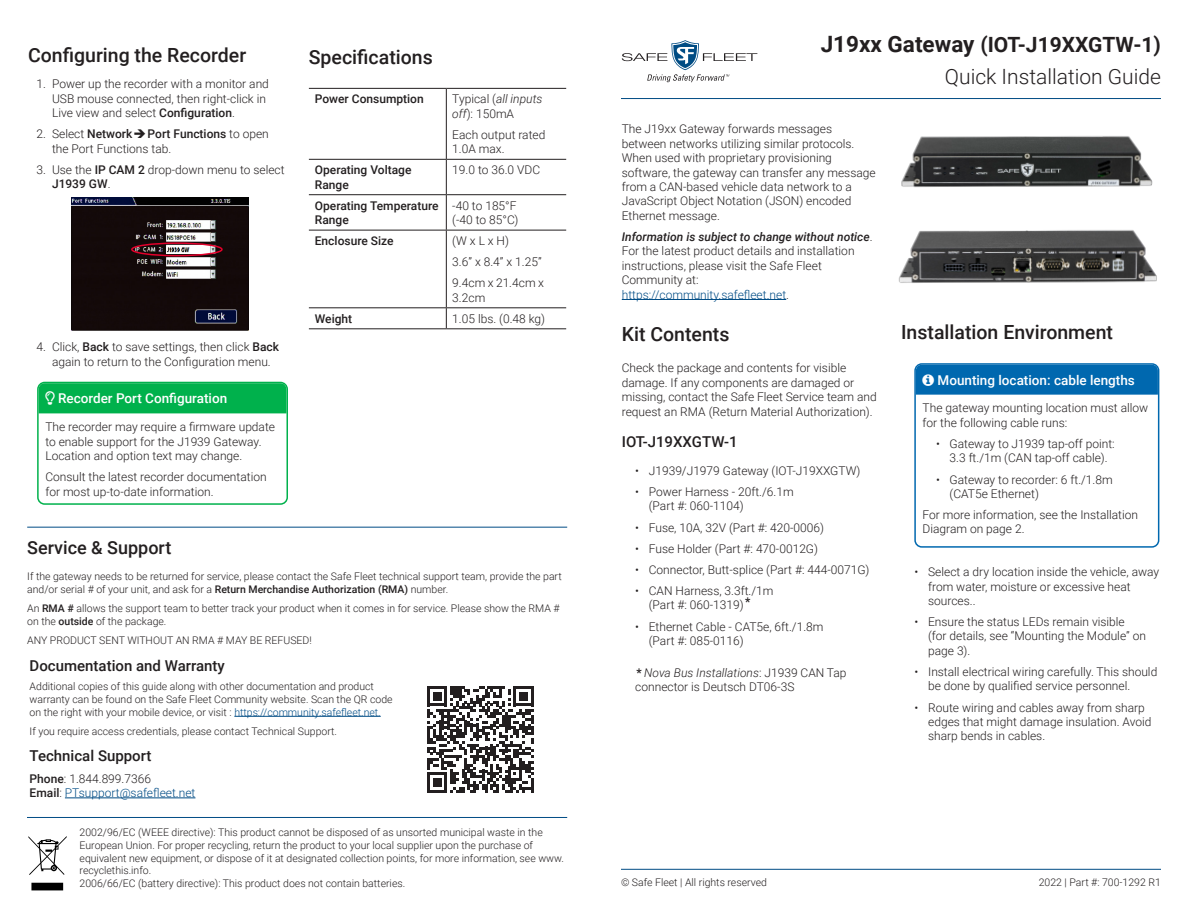
<style>
.page{position:relative;width:1188px;height:918px;background:#fff}
.page>*{position:absolute;margin:0;border:0;box-sizing:border-box;transform-origin:0 0}
.t1{font:300 21px/32px "Roboto";color:#231f20;text-align:right}
.Heading_1{font:500 19.5px "Roboto";color:#231f20}
.t2{font:500 18px "Roboto";color:#231f20}
.Body{font:500 15px "Roboto";color:#231f20}
.Alert__Note_Header{font:500 13.5px "Roboto";color:#fff}
.Alert__Tip_Header{font:500 13.5px "Roboto";color:#fff}
.Body-2{font:300 12px/14.4px "Roboto";color:#231f20}
.t3{font:500 12px/14.4px "Roboto";color:#231f20}
.t4{font:300 12px/14.4px "Roboto";color:#004c85}
.t5{font:300 10.5px/12.6px "Roboto";color:#231f20}
.s1{font-weight:500}
.s2{font-style:italic}
.s3{color:#004c85}
.s4{font-weight:500;color:#231f20}
.s5{color:#231f20}
.s6{font-weight:700;font-size:22.5px}
.s7{font-weight:700}
.s8{font-weight:500;font-style:italic}
</style>
<div class="page">
<svg style="left:28px;top:836px;width:39px;height:54px"></svg>
<hr style="left:621px;top:98px;width:540px;height:1px;background:#004c85">
<hr style="left:621px;top:869px;width:540px;height:1px;background:#004c85">
<hr style="left:27px;top:527px;width:540px;height:1px;background:#004c85">
<hr style="left:27px;top:817px;width:540px;height:1px;background:#004c85">
<svg style="left:622px;top:40px;width:135px;height:42px"></svg>
<svg style="left:427px;top:686px;width:106px;height:107px"></svg>
<hr style="left:234px;top:716px;width:147px;height:1px;background:#004c85">
<hr style="left:65px;top:798px;width:130px;height:1px;background:#004c85">
<hr style="left:622px;top:299px;width:164px;height:1px;background:#004c85">
<img style="left:901px;top:136px;width:252px;height:52px">
<div style="left:914px;top:363px;width:245px;height:185px;border:2px solid #0068af;border-radius:7px"></div>
<hr style="left:309px;top:230px;width:137px;height:1px;background:#231f20">
<hr style="left:446px;top:230px;width:120px;height:1px;background:#231f20">
<hr style="left:309px;top:307px;width:137px;height:1px;background:#231f20">
<hr style="left:446px;top:307px;width:120px;height:1px;background:#231f20">
<hr style="left:309px;top:88px;width:137px;height:1px;background:#231f20">
<hr style="left:446px;top:88px;width:120px;height:1px;background:#231f20">
<hr style="left:446px;top:89px;width:1px;height:70px;background:#231f20">
<hr style="left:309px;top:159px;width:137px;height:1px;background:#231f20">
<hr style="left:446px;top:159px;width:120px;height:1px;background:#231f20">
<hr style="left:446px;top:160px;width:1px;height:34px;background:#231f20">
<hr style="left:309px;top:194px;width:137px;height:1px;background:#231f20">
<hr style="left:446px;top:194px;width:120px;height:1px;background:#231f20">
<hr style="left:446px;top:195px;width:1px;height:35px;background:#231f20">
<hr style="left:446px;top:230px;width:1px;height:77px;background:#231f20">
<svg style="left:446px;top:308px;width:1px;height:20px"></svg>
<hr style="left:309px;top:328px;width:137px;height:1px;background:#231f20">
<hr style="left:446px;top:328px;width:120px;height:1px;background:#231f20">
<img style="left:898px;top:230px;width:259px;height:53px">
<img style="left:72px;top:198px;width:176px;height:132px">
<div style="left:131px;top:242px;width:92px;height:14px;border:2px solid #e4002b;border-radius:50%"></div>
<div style="left:37px;top:382px;width:251px;height:123px;border:2px solid #00b14c;border-radius:7px"></div>
<div style="left:916px;top:365px;width:242px;height:30px;background:#0068af"></div>
<div style="left:39px;top:383px;width:247px;height:30px;background:#00b14c"></div>
<p class="Heading_1" style="left:28px;top:42px;width:220px">Configuring the Recorder</p>
<p class="Body-2" style="left:52px;top:77px;width:218px;text-indent:-16px">1. Power up the recorder with a monitor and<br>USB mouse connected, then right-click in<br>Live view and select <span class="s1">Configuration</span>.</p>
<p class="Body-2" style="left:52px;top:127px;width:218px;text-indent:-16px">2. Select <span class="s1">Network</span>➔<span class="s1">Port Functions</span> to open the Port Functions tab.</p>
<p class="Body-2" style="left:52px;top:162px;width:234px;text-indent:-16px">3. Use the <span class="s1">IP CAM 2</span> drop-down menu to select<br><span class="s1">J1939 GW</span>.</p>
<p class="Body-2" style="left:52px;top:339px;width:229px;text-indent:-16px">4. Click, <span class="s1">Back</span> to save settings, then click <span class="s1">Back </span>again to return to the Configuration menu.</p>
<p class="Alert__Tip_Header" style="left:45px;top:389px;width:183px">★ Recorder Port Configuration</p>
<p class="Body-2" style="left:45px;top:419px;width:231px">The recorder may require a firmware update to enable support for the J1939 Gateway.<br>Location and option text may change.</p>
<p class="Body-2" style="left:45px;top:469px;width:223px">Consult the latest recorder documentation for most up-to-date information.</p>
<p class="Heading_1" style="left:309px;top:43px;width:125px">Specifications</p>
<p class="t3" style="left:315px;top:91px;width:110px">Power Consumption</p>
<p class="Body-2" style="left:452px;top:91px;width:92px">Typical (<span class="s2">all inputs off</span>): 150mA</p>
<p class="Body-2" style="left:452px;top:127px;width:95px">Each output rated<br>1.0A max.</p>
<p class="t3" style="left:315px;top:162px;width:98px">Operating Voltage<br>Range</p>
<p class="Body-2" style="left:452px;top:162px;width:89px">19.0 to 36.0 VDC</p>
<p class="t3" style="left:315px;top:198px;width:125px">Operating Temperature<br>Range</p>
<p class="Body-2" style="left:452px;top:198px;width:68px">-40 to 185°F (-40 to 85°C)</p>
<p class="t3" style="left:315px;top:233px;width:80px">Enclosure Size</p>
<p class="Body-2" style="left:452px;top:233px;width:58px">(W x L x H)</p>
<p class="Body-2" style="left:452px;top:254px;width:91px">3.6” x 8.4” x 1.25”</p>
<p class="Body-2" style="left:452px;top:276px;width:93px">9.4cm x 21.4cm x<br>3.2cm</p>
<p class="t3" style="left:315px;top:311px;width:39px">Weight</p>
<p class="Body-2" style="left:452px;top:311px;width:94px">1.05 lbs. (0.48 kg)</p>
<h3 class="t2" style="left:27px;top:535px;width:146px">Service &amp; Support</h3>
<p class="t5" style="left:27px;top:570px;width:536px">If the gateway needs to be returned for service, please contact the Safe Fleet technical support team, provide the part and/or serial # of your unit, and ask for a <span class="s1">Return Merchandise Authorization (RMA)</span> number.</p>
<p class="t5" style="left:27px;top:602px;width:534px">An <span class="s1">RMA #</span> allows the support team to better track your product when it comes in for service. Please show the RMA # on the <span class="s1">outside</span> of the package.</p>
<p class="t5" style="left:27px;top:634px;width:286px">ANY PRODUCT SENT WITHOUT AN RMA # MAY BE REFUSED!</p>
<p class="Body" style="left:30px;top:655px;width:197px">Documentation and Warranty</p>
<p class="t5" style="left:30px;top:680px;width:365px">Additional copies of this guide along with other documentation and product warranty can be found on the Safe Fleet Community website. Scan the QR code on the right with your mobile device, or visit : <span class="s3">https://community.safefleet.net.</span></p>
<p class="t5" style="left:30px;top:724px;width:309px">If you require access credentials, please contact Technical Support.</p>
<p class="Body" style="left:30px;top:746px;width:123px">Technical Support</p>
<p class="t4" style="left:30px;top:771px;width:167px"><span class="s4">Phone</span><span class="s5">: 1.844.899.7366<br></span><span class="s4">Email</span><span class="s5">:</span> PTsupport@safefleet.net</p>
<p class="t5" style="left:80px;top:826px;width:486px">2002/96/EC (WEEE directive): This product cannot be disposed of as unsorted municipal waste in the European Union. For proper recycling, return the product to your local supplier upon the purchase of equivalent new equipment, or dispose of it at designated collection points, for more information, see www. recyclethis.info.<br>2006/66/EC (battery directive): This product does not contain batteries.</p>
<h1 class="t1" style="left:821px;top:27px;width:342px"><span class="s6">J19xx Gateway</span> <span class="s7">(IOT-J19XXGTW-1)<br></span>Quick Installation Guide</h1>
<p class="Body-2" style="left:622px;top:122px;width:255px">The J19xx Gateway forwards messages between networks utilizing similar protocols.<br>When used with proprietary provisioning software, the gateway can transfer any message from a CAN-based vehicle data network to a JavaScript Object Notation (JSON) encoded Ethernet message.</p>
<p class="Body-2" style="left:622px;top:229px;width:252px"><span class="s8">Information is subject to change without notice</span>.<br>For the latest product details and installation instructions, please visit the Safe Fleet Community at:<br><span class="s3">https://community.safefleet.net</span>.</p>
<p class="Heading_1" style="left:622px;top:320px;width:109px">Kit Contents</p>
<p class="Body-2" style="left:622px;top:360px;width:256px">Check the package and contents for visible damage. If any components are damaged or missing, contact the Safe Fleet Service team and request an RMA (Return Material Authorization).</p>
<p class="Body" style="left:622px;top:431px;width:117px">IOT-J19XXGTW-1</p>
<p class="Body-2" style="left:635px;top:463px;width:227px">• J1939/J1979 Gateway (IOT-J19XXGTW)</p>
<p class="Body-2" style="left:649px;top:484px;width:146px;text-indent:-14px">• Power Harness - 20ft./6.1m (Part #: 060-1104)</p>
<p class="Body-2" style="left:635px;top:520px;width:190px">• Fuse, 10A, 32V (Part #: 420-0006)</p>
<p class="Body-2" style="left:635px;top:541px;width:184px">• Fuse Holder (Part #: 470-0012G)</p>
<p class="Body-2" style="left:635px;top:562px;width:236px">• Connector, Butt-splice (Part #: 444-0071G)</p>
<p class="Body-2" style="left:649px;top:583px;width:126px;text-indent:-14px">• CAN Harness, 3.3ft./1m (Part #: 060-1319) <sup>*</sup></p>
<p class="Body-2" style="left:649px;top:619px;width:176px;text-indent:-14px">• Ethernet Cable - CAT5e, 6ft./1.8m (Part #: 085-0116)</p>
<p class="Body-2" style="left:635px;top:665px;width:213px"><span class="s1">*</span> <span class="s2">Nova Bus Installations</span>: J1939 CAN Tap connector is Deutsch DT06-3S</p>
<p class="Heading_1" style="left:901px;top:319px;width:213px">Installation Environment</p>
<p class="Alert__Note_Header" style="left:938px;top:370px;width:199px">Mounting location: cable lengths</p>
<p class="Body-2" style="left:923px;top:401px;width:227px">The gateway mounting location must allow for the following cable runs:</p>
<p class="Body-2" style="left:936px;top:436px;width:180px;text-align:center">• Gateway to J1939 tap-off point:<br>3.3 ft./1m (CAN tap-off cable).</p>
<p class="Body-2" style="left:950px;top:472px;width:165px;text-indent:-14px">• Gateway to recorder: 6 ft./1.8m (CAT5e Ethernet)</p>
<p class="Body-2" style="left:923px;top:507px;width:217px">For more information, see the Installation<br>Diagram on page 2.</p>
<p class="Body-2" style="left:928px;top:564px;width:233px;text-indent:-14px">• Select a dry location inside the vehicle, away from water, moisture or excessive heat sources..</p>
<p class="Body-2" style="left:928px;top:614px;width:219px;text-indent:-14px">• Ensure the status LEDs remain visible (for details, see “Mounting the Module” on page 3).</p>
<p class="Body-2" style="left:928px;top:664px;width:231px;text-indent:-14px">• Install electrical wiring carefully. This should be done by qualified service personnel.</p>
<p class="Body-2" style="left:928px;top:700px;width:225px;text-indent:-14px">• Route wiring and cables away from sharp edges that might damage insulation. Avoid sharp bends in cables.</p>
<p class="t5" style="left:621px;top:875px;width:148px">© Safe Fleet | All rights reserved</p>
<p class="t5" style="left:1039px;top:875px;width:124px">2022 | Part #: 700-1292 R1</p>
</div>
